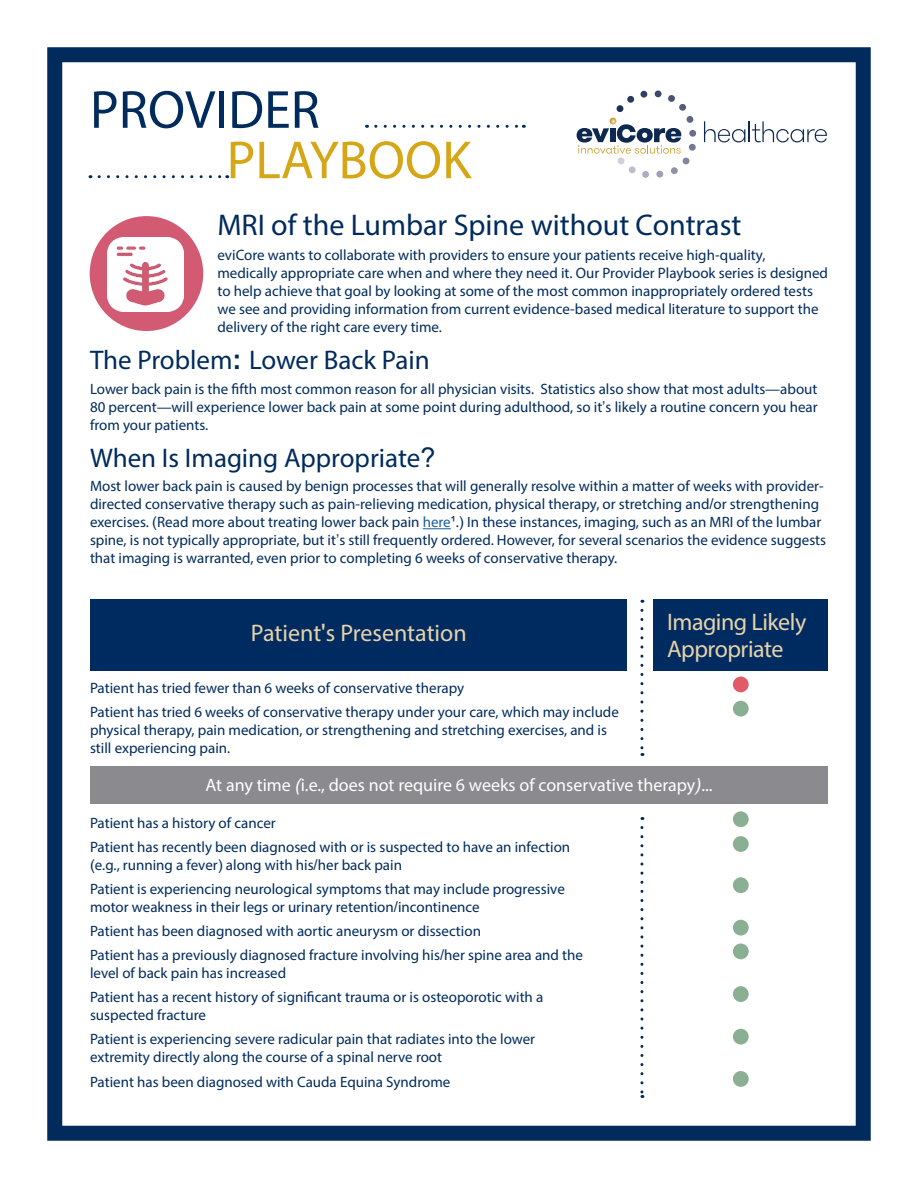
<style>
.page{position:relative;width:918px;height:1188px;background:#fff}
.page>*{position:absolute;margin:0;border:0;box-sizing:border-box;transform-origin:0 0}
.t1{font:54px "Myriad Pro";color:#002b5c}
.t2{font:54px "Myriad Pro";color:#d5a616}
.t3{font:30px "Myriad Pro";color:#002b5c}
.t4{font:27px "Myriad Pro";color:#002b5c}
.t5{font:24px/27px "Myriad Pro";letter-spacing:-.02em;color:#e8d3a8}
.t6{font:24px "Myriad Pro";color:#e8d3a8}
.t7{font:18px "Myriad Pro";color:#fff}
.t8{font:15px/18px "Myriad Pro";color:#002b5c}
.s1{font-family:"Arial";font-weight:700}
.s2{font-family:"Arial"}
.s3{color:#175d9e}
.s4{font-family:"Arial";font-style:italic}
</style>
<div class="page">
<svg style="left:423px;top:528px;width:28px;height:1px"></svg>
<svg style="left:376px;top:125px;width:148px;height:3px"></svg>
<svg style="left:640px;top:610px;width:3px;height:146px"></svg>
<svg style="left:640px;top:827px;width:3px;height:271px"></svg>
<svg style="left:99px;top:175px;width:129px;height:3px"></svg>
<svg style="left:577px;top:90px;width:120px;height:88px"></svg>
<svg style="left:704px;top:121px;width:123px;height:21px"></svg>
<div style="left:91px;top:599px;width:536px;height:72px;background:#002b61"></div>
<div style="left:91px;top:766px;width:737px;height:38px;background:#8b8b8f"></div>
<div style="left:654px;top:599px;width:174px;height:72px;background:#002b61"></div>
<div style="left:733px;top:677px;width:16px;height:15px;background:#e25967;border-radius:50%"></div>
<div style="left:733px;top:701px;width:16px;height:16px;background:#8aaf92;border-radius:50%"></div>
<div style="left:733px;top:811px;width:16px;height:16px;background:#8aaf92;border-radius:50%"></div>
<div style="left:733px;top:836px;width:16px;height:16px;background:#8aaf92;border-radius:50%"></div>
<div style="left:733px;top:877px;width:16px;height:16px;background:#8aaf92;border-radius:50%"></div>
<div style="left:733px;top:920px;width:16px;height:16px;background:#8aaf92;border-radius:50%"></div>
<div style="left:733px;top:944px;width:16px;height:15px;background:#8aaf92;border-radius:50%"></div>
<div style="left:733px;top:986px;width:16px;height:16px;background:#8aaf92;border-radius:50%"></div>
<div style="left:733px;top:1029px;width:16px;height:16px;background:#8aaf92;border-radius:50%"></div>
<div style="left:733px;top:1071px;width:16px;height:16px;background:#8aaf92;border-radius:50%"></div>
<div style="left:47px;top:47px;width:824px;height:1094px;border:15px solid #002b5c"></div>
<div style="left:88px;top:214px;width:117px;height:119px;background:#d25b73;border-radius:50%"></div>
<div style="left:86px;top:212px;width:121px;height:123px;border:4px solid #fff;border-radius:50%"></div>
<img style="left:108px;top:237px;width:76px;height:74px">
<p class="t1" style="left:90px;top:76px;width:231px">PROVIDER</p>
<p class="t2" style="left:227px;top:127px;width:246px">PLAYBOOK</p>
<p class="t3" style="left:217px;top:207px;width:526px">MRI of the Lumbar Spine without Contrast</p>
<p class="t8" style="left:217px;top:246px;width:612px">eviCore wants to collaborate with providers to ensure your patients receive high-quality, medically appropriate care when and where they need it. Our Provider Playbook series is designed to help achieve that goal by looking at some of the most common inappropriately ordered tests we see and providing information from current evidence-based medical literature to support the delivery of the right care every time.</p>
<p class="t4" style="left:90px;top:343px;width:341px">The Problem<span class="s1">:</span> Lower Back Pain</p>
<p class="t8" style="left:90px;top:379px;width:729px;text-align:justify">Lower back pain is the fifth most common reason for all physician visits. Statistics also show that most adults—about 80 percent—will experience lower back pain at some point during adulthood, so it<span class="s2">’</span>s likely a routine concern you hear from your patients.</p>
<p class="t4" style="left:90px;top:441px;width:347px">When Is Imaging Appropriate<span class="s2">?</span></p>
<p class="t8" style="left:90px;top:477px;width:738px">Most lower back pain is caused by benign processes that will generally resolve within a matter of weeks with provider&shy;directed conservative therapy such as pain-relieving medication, physical therapy, or stretching and<span class="s2">/</span>or strengthening exercises. <span class="s2">(</span>Read more about treating lower back pain <span class="s3">here</span><span class="s2">¹</span>.<span class="s2">)</span> In these instances, imaging, such as an MRI of the lumbar spine, is not typically appropriate, but it<span class="s2">’</span>s still frequently ordered. However, for several scenarios the evidence suggests that imaging is warranted, even prior to completing 6 weeks of conservative therapy.</p>
<p class="t6" style="left:251px;top:619px;width:217px">Patient<span class="s2">'</span>s Presentation</p>
<p class="t8" style="left:90px;top:679px;width:376px">Patient has tried fewer than 6 weeks of conservative therapy</p>
<p class="t8" style="left:90px;top:703px;width:530px">Patient has tried 6 weeks of conservative therapy under your care, which may include physical therapy, pain medication, or strengthening and stretching exercises, and is still experiencing pain.</p>
<p class="t5" style="left:667px;top:608px;width:141px">Imaging Likely<br>Appropriate</p>
<p class="t7" style="left:205px;top:773px;width:509px">At any time <span class="s4">(</span>i.e., does not require 6 weeks of conservative therapy<span class="s4">)</span>...</p>
<p class="t8" style="left:90px;top:813px;width:187px">Patient has a history of cancer</p>
<p class="t8" style="left:90px;top:837px;width:482px">Patient has recently been diagnosed with or is suspected to have an infection <span class="s2">(</span>e.g., running a fever<span class="s2">)</span> along with his<span class="s2">/</span>her back pain</p>
<p class="t8" style="left:90px;top:879px;width:476px">Patient is experiencing neurological symptoms that may include progressive motor weakness in their legs or urinary retention<span class="s2">/</span>incontinence</p>
<p class="t8" style="left:90px;top:921px;width:393px">Patient has been diagnosed with aortic aneurysm or dissection</p>
<p class="t8" style="left:90px;top:946px;width:495px">Patient has a previously diagnosed fracture involving his<span class="s2">/</span>her spine area and the level of back pain has increased</p>
<p class="t8" style="left:90px;top:988px;width:455px">Patient has a recent history of significant trauma or is osteoporotic with a suspected fracture</p>
<p class="t8" style="left:90px;top:1030px;width:447px">Patient is experiencing severe radicular pain that radiates into the lower extremity directly along the course of a spinal nerve root</p>
<p class="t8" style="left:90px;top:1073px;width:362px">Patient has been diagnosed with Cauda Equina Syndrome</p>
</div>
